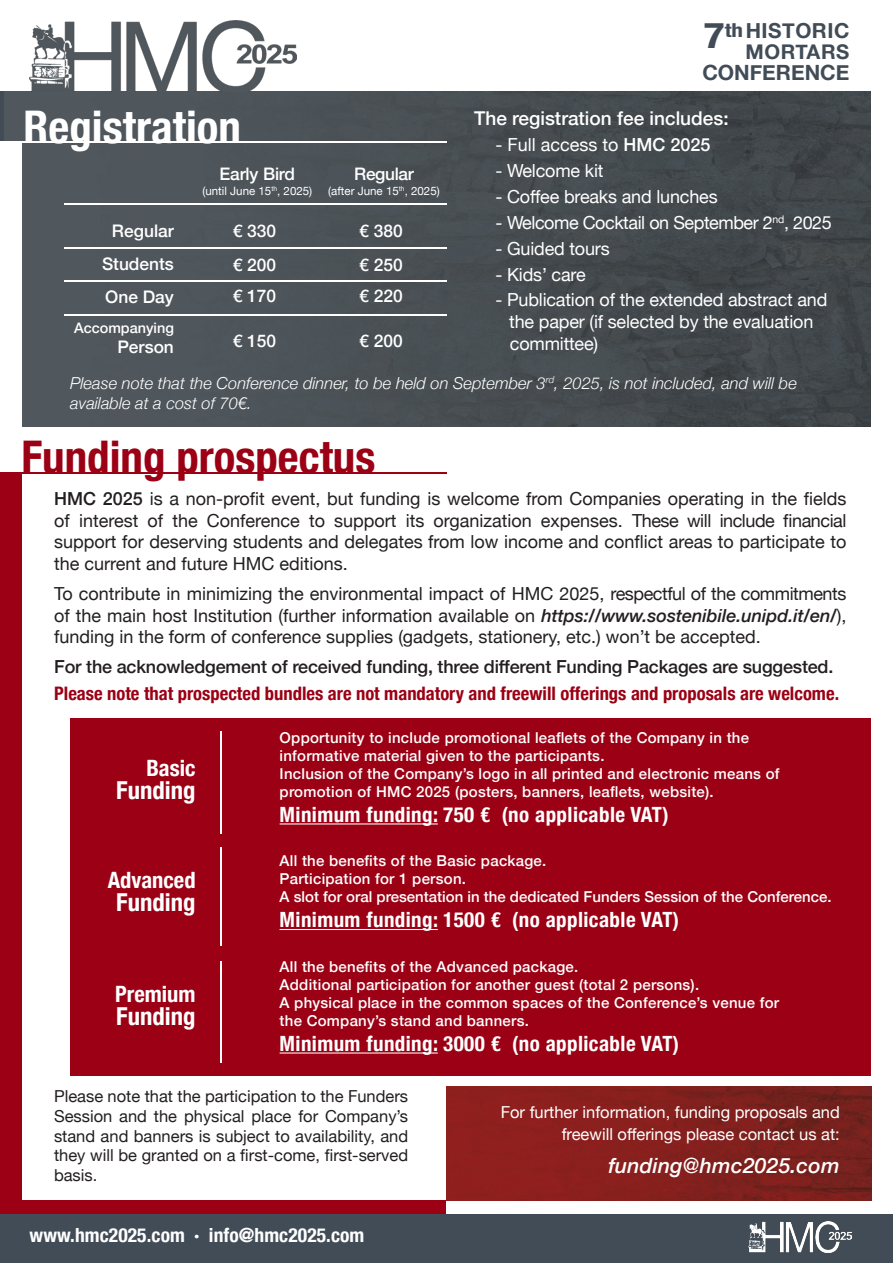
<style>
.page{position:relative;width:893px;height:1263px;background:#fff}
.page>*{position:absolute;margin:0;border:0;box-sizing:border-box;transform-origin:0 0}
.t1{font:700 condensed 45px "Helvetica Neue";color:#9b0014}
.t2{font:700 condensed 45px "Helvetica Neue";color:#fff}
.t3{font:700 condensed 24.75px "Helvetica Neue";color:#fff}
.t4{font:700 condensed 22.5px "Helvetica Neue";color:#fff}
.t5{font:700 condensed 21px "Helvetica Neue";letter-spacing:.02em;color:#fff}
.t6{font:italic 500 21px "Helvetica Neue";letter-spacing:.01em;color:#fff}
.t7{font:700 21px "Helvetica Neue";color:#414c57}
.t8{font:700 20.7px "Helvetica Neue";letter-spacing:.025em;color:#414c57}
.t9{font:700 20.25px "Helvetica Neue";letter-spacing:.03em;color:#414c57}
.t10{font:700 condensed 19.5px "Helvetica Neue";letter-spacing:.005em;color:#fff}
.t11{font:500 19.05px "Helvetica Neue";color:#fff}
.t12{font:700 condensed 18.6px "Helvetica Neue";color:#9b0014}
.t13{font:18px/21.6px "Helvetica Neue";color:#231f20}
.t14{font:18px "Helvetica Neue";letter-spacing:-.01em;color:#fff}
.t15{font:500 18px "Helvetica Neue";letter-spacing:-.01em;color:#231f20}
.t16{font:500 17.4px "Helvetica Neue";color:#fff}
.t17{font:500 17.25px "Helvetica Neue";letter-spacing:-.02em;color:#fff}
.t18{font:16.5px/19.8px "Helvetica Neue";color:#231f20;text-align:justify}
.t19{font:italic 300 16.5px/19.8px "Helvetica Neue";color:#fff}
.t20{font:16.5px/21.5px "Helvetica Neue";color:#fff;text-align:right}
.t21{font:500 15px "Helvetica Neue";letter-spacing:.015em;color:#fff}
.t22{font:500 14.4px "Helvetica Neue";color:#fff}
.t23{font:11.55px "Helvetica Neue";color:#fff}
.s1{font-stretch:condensed;font-size:36px}
.s2{font-stretch:condensed;font-size:19.2px}
.s3{font-weight:500}
.s4{font-weight:500;font-style:italic}
</style>
<div class="page">
<div style="left:71px;top:718px;width:801px;height:358px;background:#9b0014"></div>
<img style="left:5px;top:91px;width:866px;height:335px">
<div style="left:0;top:143px;width:21px;height:546px;background:#fff"></div>
<div style="left:0;top:472px;width:21px;height:735px;background:#9b0014"></div>
<div style="left:0;top:1200px;width:446px;height:15px;background:#9b0014"></div>
<div style="left:0;top:1214px;width:893px;height:49px;background:#414c57"></div>
<hr style="left:0;top:472px;width:446px;height:1px;background:#9b0014">
<hr style="left:0;top:141px;width:446px;height:2px;background:#fff">
<img style="left:446px;top:1086px;width:426px;height:114px">
<hr style="left:220px;top:731px;width:2px;height:102px;background:#fff">
<hr style="left:220px;top:848px;width:2px;height:98px;background:#fff">
<hr style="left:220px;top:961px;width:2px;height:101px;background:#fff">
<hr style="left:64px;top:248px;width:382px;height:1px;background:#fff">
<hr style="left:64px;top:203px;width:382px;height:1px;background:#fff">
<hr style="left:64px;top:281px;width:382px;height:1px;background:#fff">
<hr style="left:64px;top:314px;width:382px;height:1px;background:#fff">
<hr style="left:280px;top:823px;width:158px;height:1px;background:#fff">
<hr style="left:280px;top:929px;width:158px;height:1px;background:#fff">
<hr style="left:280px;top:1052px;width:158px;height:1px;background:#fff">
<img style="left:30px;top:20px;width:267px;height:71px">
<img style="left:749px;top:1222px;width:102px;height:30px">
<p class="t8" style="left:704px;top:15px;width:147px"><span class="s1">7</span><span class="s2">th</span>HISTORIC</p>
<p class="t9" style="left:745px;top:36px;width:105px">MORTARS</p>
<p class="t7" style="left:702px;top:56px;width:149px">CONFERENCE</p>
<p class="t2" style="left:24px;top:90px;width:219px">Registration</p>
<p class="t11" style="left:474px;top:102px;width:256px">The registration fee includes:</p>
<p class="t14" style="left:495px;top:131px;width:217px">- Full access to <span class="s3">HMC 2025</span></p>
<p class="t14" style="left:495px;top:157px;width:110px">- Welcome kit</p>
<p class="t14" style="left:495px;top:183px;width:224px">- Coffee breaks and lunches</p>
<p class="t14" style="left:495px;top:209px;width:338px">- Welcome Cocktail on September 2<sup>nd</sup>, 2025</p>
<p class="t14" style="left:495px;top:235px;width:116px">- Guided tours</p>
<p class="t14" style="left:495px;top:261px;width:92px">- Kids’ care</p>
<p class="t14" style="left:495px;top:287px;width:334px">- Publication of the extended abstract and</p>
<p class="t14" style="left:509px;top:309px;width:306px">the paper (if selected by the evaluation</p>
<p class="t14" style="left:510px;top:330px;width:90px">committee)</p>
<p class="t19" style="left:70px;top:372px;width:728px">Please note that the Conference dinner, to be held on September 3<sup>rd</sup>, 2025, is not included, and will be available at a cost of 70€.</p>
<p class="t17" style="left:220px;top:160px;width:77px">Early Bird</p>
<p class="t23" style="left:202px;top:183px;width:111px">(until June 15<sup>th</sup>, 2025)</p>
<p class="t17" style="left:354px;top:160px;width:61px">Regular</p>
<p class="t23" style="left:328px;top:183px;width:113px">(after June 15<sup>th</sup>, 2025)</p>
<p class="t16" style="left:112px;top:217px;width:63px">Regular</p>
<p class="t16" style="left:102px;top:250px;width:73px">Students</p>
<p class="t16" style="left:105px;top:283px;width:70px">One Day</p>
<p class="t22" style="left:74px;top:316px;width:101px">Accompanying</p>
<p class="t16" style="left:117px;top:333px;width:58px">Person</p>
<p class="t16" style="left:233px;top:217px;width:45px">€ 330</p>
<p class="t16" style="left:233px;top:250px;width:45px">€ 200</p>
<p class="t16" style="left:233px;top:282px;width:45px">€ 170</p>
<p class="t16" style="left:233px;top:326px;width:45px">€ 150</p>
<p class="t16" style="left:359px;top:217px;width:45px">€ 380</p>
<p class="t16" style="left:359px;top:250px;width:45px">€ 250</p>
<p class="t16" style="left:359px;top:282px;width:45px">€ 220</p>
<p class="t16" style="left:359px;top:326px;width:45px">€ 200</p>
<p class="t1" style="left:21px;top:419px;width:355px">Funding prospectus</p>
<p class="t13" style="left:54px;top:489px;width:794px"><span class="s3">HMC 2025</span> is a non-profit event, but funding is welcome from Companies operating in the fields of interest of the Conference to support its organization expenses. These will include financial</p>
<p class="t13" style="left:54px;top:532px;width:794px">support for deserving students and delegates from low income and conflict areas to participate to the current and future HMC editions.</p>
<p class="t13" style="left:54px;top:584px;width:794px;text-align:justify">To contribute in minimizing the environmental impact of HMC 2025, respectful of the commitments of the main host Institution (further information available on <span class="s4">https://www.sostenibile.unipd.it/en/</span>), funding in the form of conference supplies (gadgets, stationery, etc.) won’t be accepted.</p>
<p class="t15" style="left:54px;top:652px;width:781px">For the acknowledgement of received funding, three different Funding Packages are suggested.</p>
<p class="t12" style="left:54px;top:678px;width:786px">Please note that prospected bundles are not mandatory and freewill offerings and proposals are welcome.</p>
<p class="t4" style="left:146px;top:750px;width:51px">Basic</p>
<p class="t3" style="left:116px;top:769px;width:81px">Funding</p>
<p class="t4" style="left:108px;top:861px;width:89px">Advanced</p>
<p class="t3" style="left:116px;top:881px;width:81px">Funding</p>
<p class="t4" style="left:115px;top:975px;width:82px">Premium</p>
<p class="t3" style="left:116px;top:995px;width:81px">Funding</p>
<p class="t21" style="left:280px;top:725px;width:471px">Opportunity to include promotional leaflets of the Company in the</p>
<p class="t21" style="left:280px;top:743px;width:326px">informative material given to the participants.</p>
<p class="t21" style="left:280px;top:761px;width:502px">Inclusion of the Company’s logo in all printed and electronic means of</p>
<p class="t21" style="left:280px;top:779px;width:436px">promotion of HMC 2025 (posters, banners, leaflets, website).</p>
<p class="t5" style="left:280px;top:797px;width:390px">Minimum funding: 750 € (no applicable VAT)</p>
<p class="t21" style="left:280px;top:849px;width:268px">All the benefits of the Basic package.</p>
<p class="t21" style="left:280px;top:867px;width:188px">Participation for 1 person.</p>
<p class="t21" style="left:280px;top:885px;width:553px">A slot for oral presentation in the dedicated Funders Session of the Conference.</p>
<p class="t5" style="left:280px;top:902px;width:401px">Minimum funding: 1500 € (no applicable VAT)</p>
<p class="t21" style="left:280px;top:954px;width:300px">All the benefits of the Advanced package.</p>
<p class="t21" style="left:280px;top:972px;width:421px">Additional participation for another guest (total 2 persons).</p>
<p class="t21" style="left:280px;top:990px;width:501px">A physical place in the common spaces of the Conference’s venue for</p>
<p class="t21" style="left:280px;top:1008px;width:251px">the Company’s stand and banners.</p>
<p class="t5" style="left:280px;top:1026px;width:401px">Minimum funding: 3000 € (no applicable VAT)</p>
<p class="t18" style="left:54px;top:1087px;width:356px">Please note that the participation to the Funders Session and the physical place for Company’s stand and banners is subject to availability, and they will be granted on a first-come, first-served basis.</p>
<p class="t10" style="left:30px;top:1219px;width:336px">www.hmc2025.com · info@hmc2025.com</p>
<p class="t20" style="left:501px;top:1102px;width:341px">For further information, funding proposals and freewill offerings please contact us at:</p>
<p class="t6" style="left:608px;top:1148px;width:233px">funding@hmc2025.com</p>
</div>
